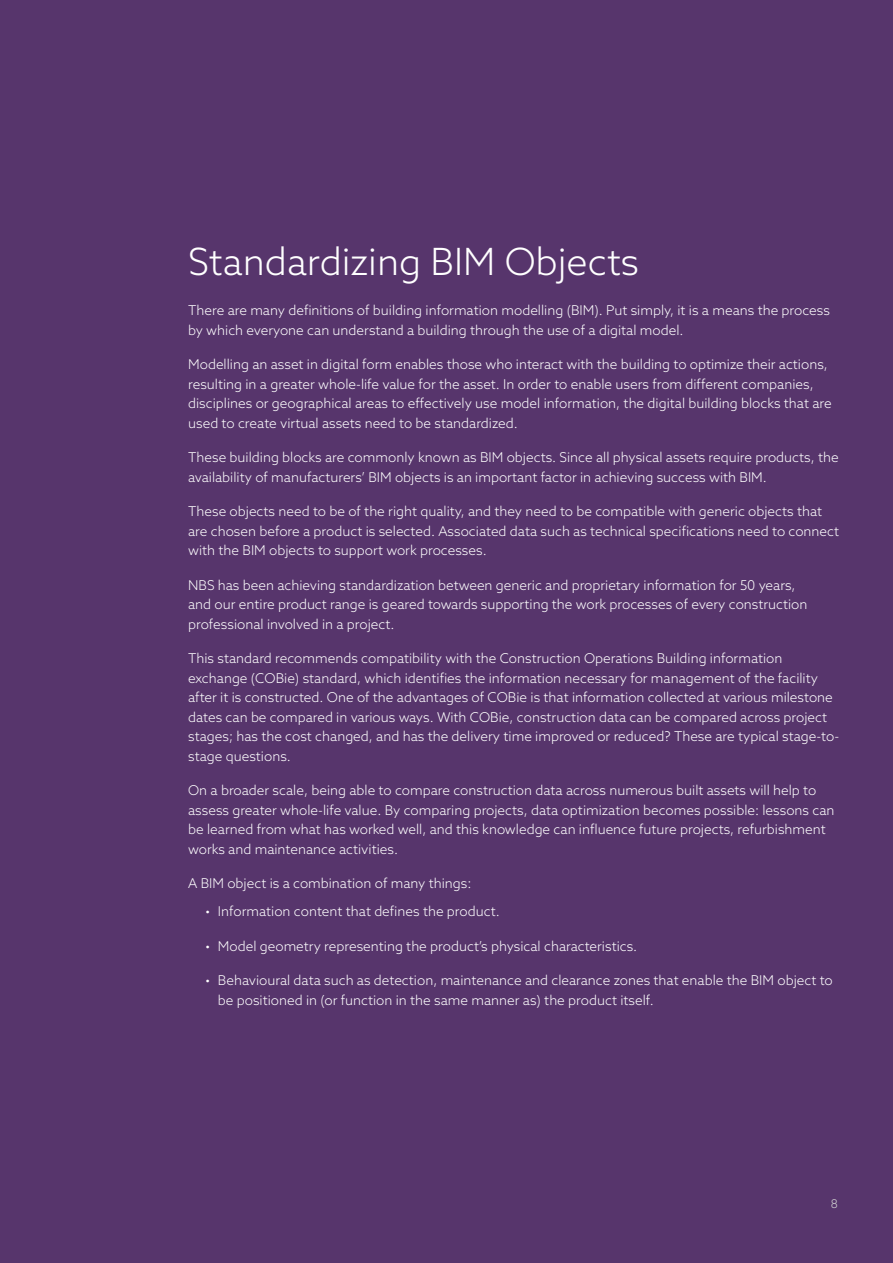
<style>
.page{position:relative;width:893px;height:1263px;background:#57356c}
.page>*{position:absolute;margin:0;border:0;box-sizing:border-box;transform-origin:0 0}
.t1{font:300 37.5px "Azo Sans";color:#fff}
.t2{font:300 13.5px/19.5px "Azo Sans";color:#fff}
.t3{font:300 12px "Azo Sans";color:#d1d1d1}
</style>
<div class="page">
<hr style="left:892px;top:0;width:1px;height:1263px;background:#fff">
<h1 class="t1" style="left:188px;top:237px;width:452px">Standardizing BIM Objects</h1>
<p class="t2" style="left:188px;top:300px;width:643px">There are many definitions of building information modelling (BIM). Put simply, it is a means the process by which everyone can understand a building through the use of a digital model.</p>
<p class="t2" style="left:188px;top:354px;width:645px">Modelling an asset in digital form enables those who interact with the building to optimize their actions, resulting in a greater whole-life value for the asset. In order to enable users from different companies, disciplines or geographical areas to effectively use model information, the digital building blocks that are used to create virtual assets need to be standardized.</p>
<p class="t2" style="left:188px;top:447px;width:652px">These building blocks are commonly known as BIM objects. Since all physical assets require products, the availability of manufacturers’ BIM objects is an important factor in achieving success with BIM.</p>
<p class="t2" style="left:188px;top:501px;width:653px">These objects need to be of the right quality, and they need to be compatible with generic objects that are chosen before a product is selected. Associated data such as technical specifications need to connect with the BIM objects to support work processes.</p>
<p class="t2" style="left:188px;top:575px;width:621px">NBS has been achieving standardization between generic and proprietary information for 50 years, and our entire product range is geared towards supporting the work processes of every construction professional involved in a project.</p>
<p class="t2" style="left:188px;top:648px;width:652px">This standard recommends compatibility with the Construction Operations Building information exchange (COBie) standard, which identifies the information necessary for management of the facility after it is constructed. One of the advantages of COBie is that information collected at various milestone dates can be compared in various ways. With COBie, construction data can be compared across project stages; has the cost changed, and has the delivery time improved or reduced? These are typical stage-to&shy;stage questions.</p>
<p class="t2" style="left:188px;top:780px;width:648px">On a broader scale, being able to compare construction data across numerous built assets will help to assess greater whole-life value. By comparing projects, data optimization becomes possible: lessons can be learned from what has worked well, and this knowledge can influence future projects, refurbishment works and maintenance activities.</p>
<p class="t2" style="left:188px;top:873px;width:285px">A BIM object is a combination of many things:</p>
<p class="t2" style="left:205px;top:902px;width:296px">• Information content that defines the product.</p>
<p class="t2" style="left:205px;top:936px;width:434px">• Model geometry representing the product’s physical characteristics.</p>
<p class="t2" style="left:218px;top:971px;width:616px;text-indent:-13px">• Behavioural data such as detection, maintenance and clearance zones that enable the BIM object to be positioned in (or function in the same manner as) the product itself.</p>
<p class="t3" style="left:831px;top:1196px;width:9px">8</p>
</div>
